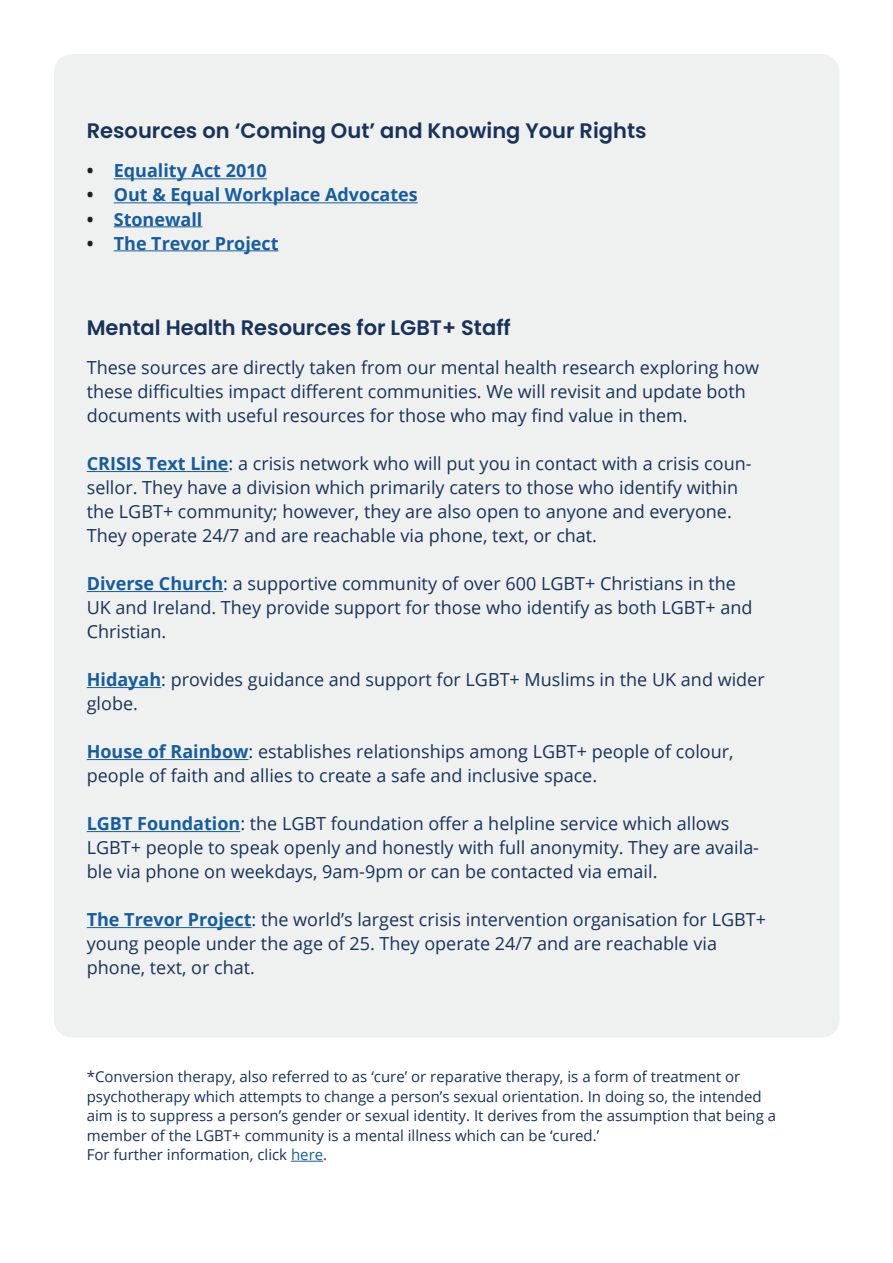
<style>
.page{position:relative;width:893px;height:1263px;background:#fff}
.page>*{position:absolute;margin:0;border:0;box-sizing:border-box;transform-origin:0 0}
.t1{font:600 21px "Poppins";color:#183259}
.t2{font:18px/24px "Open Sans";color:#183259}
.t3{font:700 18px "Open Sans";color:#175d9e}
.t4{font:15px/19.5px "Open Sans";color:#183259}
.s1{color:#231f20}
.s2{font-weight:700;color:#175d9e}
.s3{color:#175d9e}
</style>
<div class="page">
<div style="left:54px;top:54px;width:786px;height:983px;background:#eff0f0;border-radius:18px"></div>
<hr style="left:114px;top:178px;width:153px;height:1px;background:#175d9e">
<hr style="left:114px;top:202px;width:304px;height:1px;background:#175d9e">
<hr style="left:114px;top:226px;width:88px;height:1px;background:#175d9e">
<hr style="left:114px;top:250px;width:165px;height:1px;background:#175d9e">
<hr style="left:87px;top:471px;width:142px;height:1px;background:#175d9e">
<hr style="left:87px;top:591px;width:136px;height:1px;background:#175d9e">
<hr style="left:87px;top:687px;width:74px;height:1px;background:#175d9e">
<hr style="left:87px;top:759px;width:162px;height:1px;background:#175d9e">
<hr style="left:87px;top:831px;width:153px;height:1px;background:#175d9e">
<hr style="left:87px;top:927px;width:165px;height:1px;background:#175d9e">
<hr style="left:291px;top:1161px;width:32px;height:1px;background:#175d9e">
<p class="t1" style="left:87px;top:118px;width:561px">Resources on ‘Coming Out’ and Knowing Your Rights</p>
<p class="t3" style="left:87px;top:158px;width:182px"><span class="s1">•</span> Equality Act 2010</p>
<p class="t3" style="left:87px;top:182px;width:333px"><span class="s1">•</span> Out &amp; Equal Workplace Advocates</p>
<p class="t3" style="left:87px;top:206px;width:117px"><span class="s1">•</span> Stonewall</p>
<p class="t3" style="left:87px;top:230px;width:193px"><span class="s1">•</span> The Trevor Project</p>
<p class="t1" style="left:87px;top:315px;width:426px">Mental Health Resources for LGBT+ Staff</p>
<p class="t2" style="left:87px;top:355px;width:674px">These sources are directly taken from our mental health research exploring how these difficulties impact different communities. We will revisit and update both documents with useful resources for those who may find value in them.</p>
<p class="t2" style="left:87px;top:451px;width:666px"><span class="s2">CRISIS Text Line</span>: a crisis network who will put you in contact with a crisis coun&shy;sellor. They have a division which primarily caters to those who identify within the LGBT+ community; however, they are also open to anyone and everyone.<br>They operate 24/7 and are reachable via phone, text, or chat.</p>
<p class="t2" style="left:87px;top:571px;width:667px"><span class="s2">Diverse Church</span>: a supportive community of over 600 LGBT+ Christians in the<br>UK and Ireland. They provide support for those who identify as both LGBT+ and<br>Christian.</p>
<p class="t2" style="left:87px;top:667px;width:679px"><span class="s2">Hidayah</span>: provides guidance and support for LGBT+ Muslims in the UK and wider globe.</p>
<p class="t2" style="left:87px;top:739px;width:648px"><span class="s2">House of Rainbow</span>: establishes relationships among LGBT+ people of colour, people of faith and allies to create a safe and inclusive space.</p>
<p class="t2" style="left:87px;top:811px;width:644px"><span class="s2">LGBT Foundation</span>: the LGBT foundation offer a helpline service which allows</p>
<p class="t2" style="left:87px;top:835px;width:674px">LGBT+ people to speak openly and honestly with full anonymity. They are availa&shy;ble via phone on weekdays, 9am-9pm or can be contacted via email.</p>
<p class="t2" style="left:87px;top:907px;width:681px"><span class="s2">The Trevor Project</span>: the world’s largest crisis intervention organisation for LGBT+ young people under the age of 25. They operate 24/7 and are reachable via phone, text, or chat.</p>
<p class="t4" style="left:87px;top:1066px;width:691px">*Conversion therapy, also referred to as ‘cure’ or reparative therapy, is a form of treatment or psychotherapy which attempts to change a person’s sexual orientation. In doing so, the intended aim is to suppress a person’s gender or sexual identity. It derives from the assumption that being a member of the LGBT+ community is a mental illness which can be ‘cured.’</p>
<p class="t4" style="left:87px;top:1144px;width:242px">For further information, click <span class="s3">here</span>.</p>
</div>
